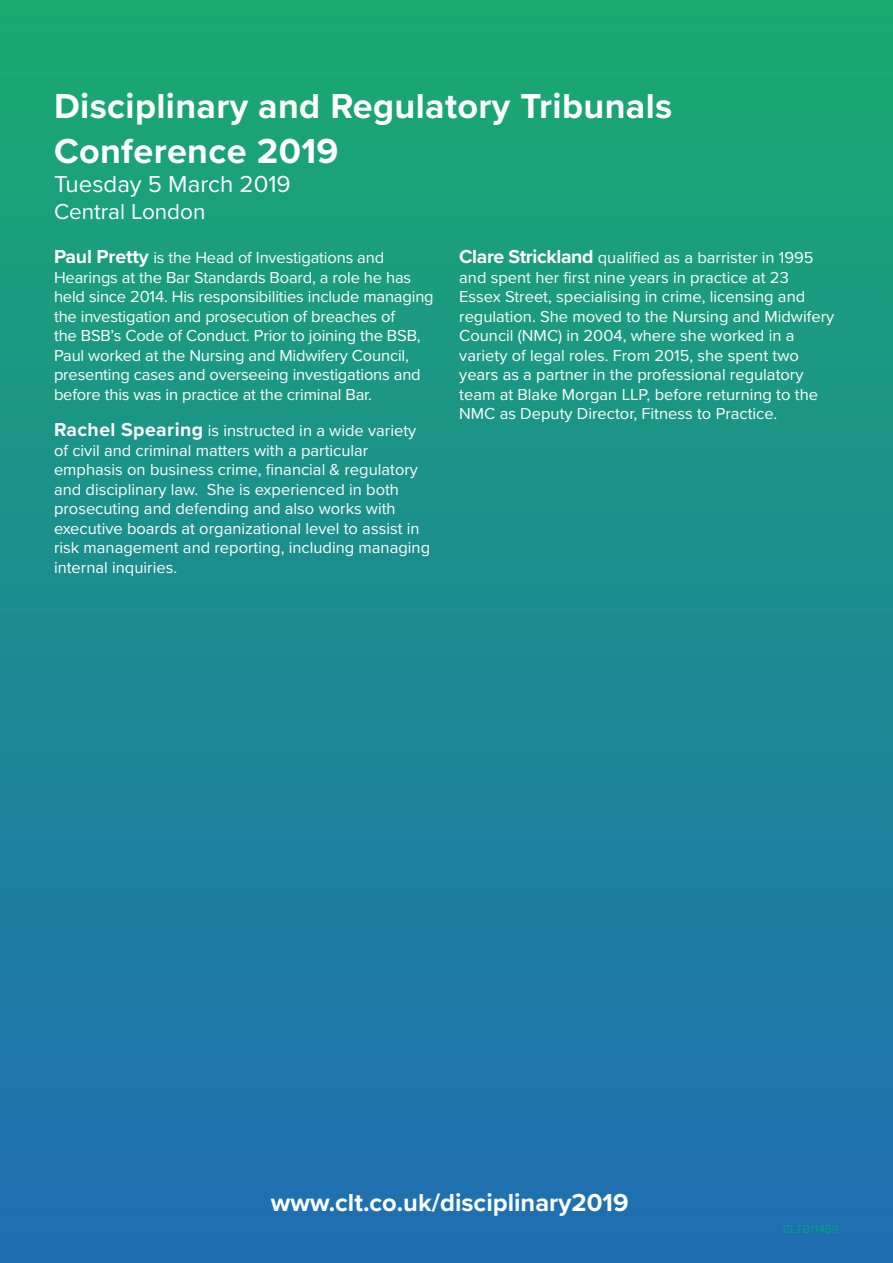
<style>
.page{position:relative;width:893px;height:1263px;background:#fff}
.page>*{position:absolute;margin:0;border:0;box-sizing:border-box;transform-origin:0 0}
.t1{font:700 36px/45px "Proxima Nova";letter-spacing:.01em;color:#fff}
.Course_Header{font:700 25.5px "Proxima Nova";color:#fff}
.t2{font:24px "Proxima Nova";color:#fff}
.t3{font:22.5px "Proxima Nova";color:#fff}
.t4{font:16.5px/19.5px "Proxima Nova";color:#fff}
.t5{font:12px "Proxima Nova";color:#00a37f}
.s1{font-weight:700;font-size:19.5px}
</style>
<div class="page">
<div style="left:0;top:0;width:893px;height:1263px;background:linear-gradient(to bottom,#19aa6f,#1f6db3)"></div>
<p class="t1" style="left:54px;top:82px;width:620px">Disciplinary and Regulatory Tribunals<br>Conference 2019</p>
<p class="t2" style="left:54px;top:166px;width:238px">Tuesday 5 March 2019</p>
<p class="t3" style="left:54px;top:194px;width:153px">Central London</p>
<p class="t4" style="left:54px;top:247px;width:381px"><span class="s1">Paul Pretty</span> is the Head of Investigations and Hearings at the Bar Standards Board, a role he has held since 2014. His responsibilities include managing the investigation and prosecution of breaches of<br>the BSB’s Code of Conduct. Prior to joining the BSB, Paul worked at the Nursing and Midwifery Council, presenting cases and overseeing investigations and before this was in practice at the criminal Bar.</p>
<p class="t4" style="left:54px;top:420px;width:378px"><span class="s1">Rachel Spearing</span> is instructed in a wide variety of civil and criminal matters with a particular emphasis on business crime, financial &amp; regulatory and disciplinary law. She is experienced in both prosecuting and defending and also works with executive boards at organizational level to assist in risk management and reporting, including managing internal inquiries.</p>
<p class="t4" style="left:459px;top:247px;width:376px"><span class="s1">Clare Strickland</span> qualified as a barrister in 1995 and spent her first nine years in practice at 23<br>Essex Street, specialising in crime, licensing and regulation. She moved to the Nursing and Midwifery Council (NMC) in 2004, where she worked in a variety of legal roles. From 2015, she spent two years as a partner in the professional regulatory team at Blake Morgan LLP, before returning to the NMC as Deputy Director, Fitness to Practice.</p>
<p class="Course_Header" style="left:271px;top:1183px;width:359px">www.clt.co.uk/disciplinary2019</p>
<p class="t5" style="left:782px;top:1220px;width:58px">CLTB11469</p>
</div>
